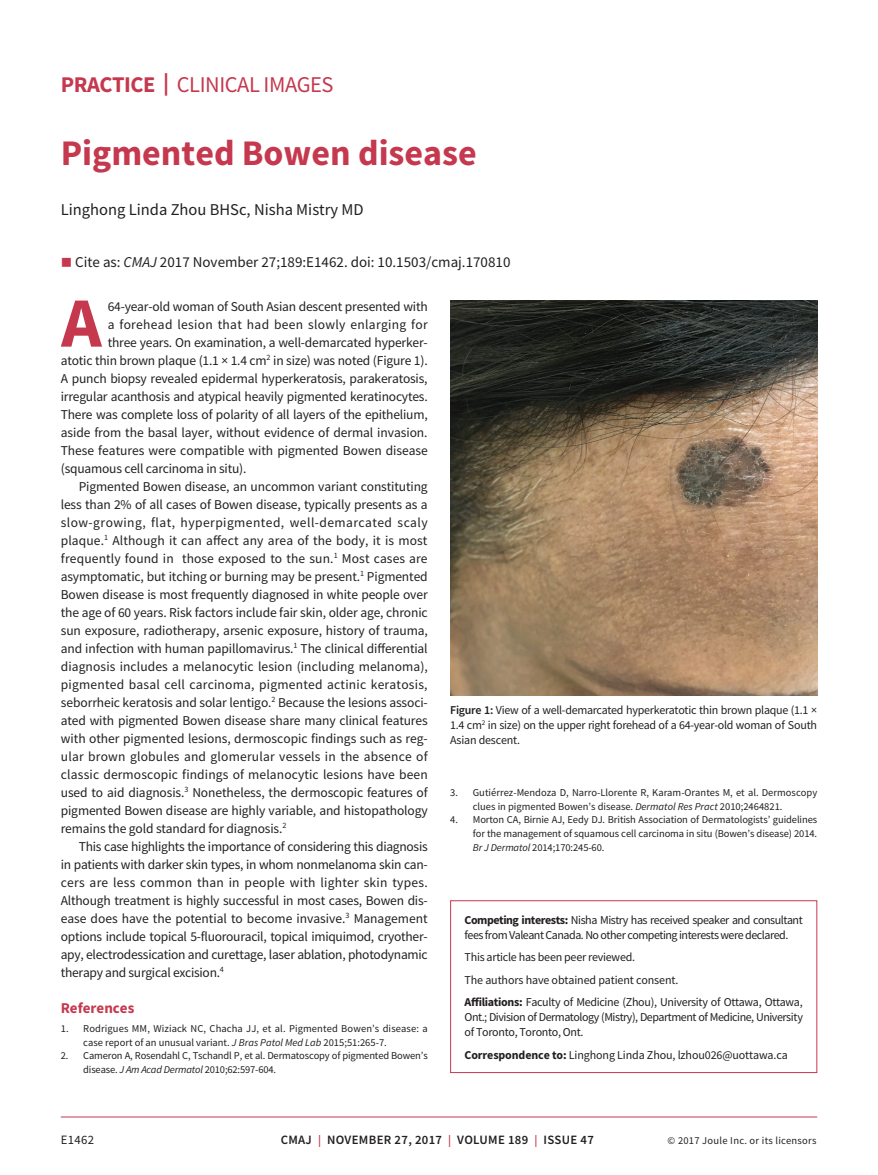
<style>
.page{position:relative;width:878px;height:1175px;background:#fff}
.page>*{position:absolute;margin:0;border:0;box-sizing:border-box;transform-origin:0 0}
.t1{font:700 70.65px "Source Sans Pro";color:#c5384e}
.t2{font:700 36px "Source Sans Pro";color:#c5384e}
.t3{font:22.5px "Source Sans Pro";letter-spacing:-.02em;color:#c5384e}
.t4{font:16.5px "Source Sans Pro";color:#231f20}
.t5{font:15px "Source Sans Pro";color:#231f20}
.t6{font:700 15px "Source Sans Pro";color:#c5384e}
.t7{font:13.5px "Source Sans Pro";letter-spacing:-.01em;color:#231f20}
.t8{font:13.5px "Source Sans Pro";letter-spacing:.01em;color:#231f20}
.t9{font:13.5px "Source Sans Pro";letter-spacing:.015em;color:#231f20}
.t10{font:13.5px "Source Sans Pro";letter-spacing:.02em;color:#231f20}
.t11{font:13.5px "Source Sans Pro";letter-spacing:.035em;color:#231f20}
.t12{font:600 12.75px "Source Sans Pro";letter-spacing:.025em;color:#231f20}
.t13{font:12.75px "Source Sans Pro";letter-spacing:.025em;color:#231f20}
.t14{font:12px/15px "Source Sans Pro";letter-spacing:-.025em;color:#231f20}
.t15{font:10.5px/13.5px "Source Sans Pro";color:#231f20}
.t16{font:10.5px "Source Sans Pro";letter-spacing:.025em;color:#231f20}
.s1{font-weight:700}
.s2{color:#c5384e}
.s3{font-style:italic}
.s4{font-weight:600}
.s5{font-size:12px;color:#c5384e}
</style>
<div class="page">
<hr style="left:61px;top:1116px;width:756px;height:1px;background:#c5384e">
<img style="left:450px;top:300px;width:367px;height:395px">
<div style="left:450px;top:900px;width:367px;height:172px;border:1px solid #c5384e"></div>
<h3 class="t3" style="left:61px;top:70px;width:274px"><span class="s1">PRACTICE |</span> CLINICAL IMAGES</h3>
<h2 class="t2" style="left:61px;top:129px;width:417px">Pigmented Bowen disease</h2>
<p class="t4" style="left:61px;top:199px;width:304px">Linghong Linda Zhou BHSc, Nisha Mistry MD</p>
<p class="t5" style="left:61px;top:252px;width:451px"><span class="s2">■</span> Cite as: <span class="s3">CMAJ</span> 2017 November 27;189:E1462. doi: 10.1503/cmaj.170810</p>
<h1 class="t1" style="left:61px;top:275px;width:42px">A</h1>
<p class="t7" style="left:108px;top:297px;width:321px">64-year-old woman of South Asian descent presented with</p>
<p class="t10" style="left:108px;top:315px;width:321px">a forehead lesion that had been slowly enlarging for</p>
<p class="t7" style="left:108px;top:333px;width:321px">three years. On examination, a well-demarcated hyperker-</p>
<p class="t7" style="left:61px;top:351px;width:368px">atotic thin brown plaque (1.1 × 1.4 cm<sup>2</sup> in size) was noted (Figure 1).</p>
<p class="t7" style="left:61px;top:369px;width:368px">A punch biopsy revealed epidermal hyperkeratosis, parakeratosis,</p>
<p class="t7" style="left:61px;top:387px;width:368px">irregular acanthosis and atypical heavily pigmented keratinocytes.</p>
<p class="t7" style="left:61px;top:405px;width:368px">There was complete loss of polarity of all layers of the epithelium,</p>
<p class="t7" style="left:61px;top:423px;width:368px">aside from the basal layer, without evidence of dermal invasion.</p>
<p class="t7" style="left:61px;top:441px;width:368px">These features were compatible with pigmented Bowen disease</p>
<p class="t7" style="left:61px;top:459px;width:187px">(squamous cell carcinoma in situ).</p>
<p class="t7" style="left:79px;top:477px;width:350px">Pigmented Bowen disease, an uncommon variant constituting</p>
<p class="t7" style="left:61px;top:495px;width:368px">less than 2% of all cases of Bowen disease, typically presents as a</p>
<p class="t11" style="left:61px;top:513px;width:368px">slow-growing, flat, hyperpigmented, well-demarcated scaly</p>
<p class="t8" style="left:61px;top:531px;width:368px">plaque.<sup>1</sup> Although it can affect any area of the body, it is most</p>
<p class="t7" style="left:61px;top:549px;width:368px">frequently found in those exposed to the sun.<sup>1</sup> Most cases are</p>
<p class="t7" style="left:61px;top:567px;width:368px">asymptomatic, but itching or burning may be present.<sup>1</sup> Pigmented</p>
<p class="t7" style="left:61px;top:585px;width:368px">Bowen disease is most frequently diagnosed in white people over</p>
<p class="t7" style="left:61px;top:603px;width:368px">the age of 60 years. Risk factors include fair skin, older age, chronic</p>
<p class="t7" style="left:61px;top:621px;width:368px">sun exposure, radiotherapy, arsenic exposure, history of trauma,</p>
<p class="t7" style="left:61px;top:639px;width:368px">and infection with human papillomavirus.<sup>1</sup> The clinical differential</p>
<p class="t8" style="left:61px;top:657px;width:369px">diagnosis includes a melanocytic lesion (including melanoma),</p>
<p class="t9" style="left:61px;top:675px;width:368px">pigmented basal cell carcinoma, pigmented actinic keratosis,</p>
<p class="t7" style="left:61px;top:693px;width:368px">seborrheic keratosis and solar lentigo.<sup>2</sup> Because the lesions associ-</p>
<p class="t7" style="left:61px;top:711px;width:368px">ated with pigmented Bowen disease share many clinical features</p>
<p class="t7" style="left:61px;top:729px;width:368px">with other pigmented lesions, dermoscopic findings such as reg-</p>
<p class="t9" style="left:61px;top:747px;width:368px">ular brown globules and glomerular vessels in the absence of</p>
<p class="t8" style="left:61px;top:765px;width:368px">classic dermoscopic findings of melanocytic lesions have been</p>
<p class="t7" style="left:61px;top:783px;width:368px">used to aid diagnosis.<sup>3</sup> Nonetheless, the dermoscopic features of</p>
<p class="t7" style="left:61px;top:801px;width:368px">pigmented Bowen disease are highly variable, and histopathology</p>
<p class="t7" style="left:61px;top:819px;width:227px">remains the gold standard for diagnosis.<sup>2</sup></p>
<p class="t7" style="left:79px;top:837px;width:350px">This case highlights the importance of considering this diagnosis</p>
<p class="t7" style="left:61px;top:855px;width:368px">in patients with darker skin types, in whom nonmelanoma skin can-</p>
<p class="t10" style="left:61px;top:873px;width:368px">cers are less common than in people with lighter skin types.</p>
<p class="t7" style="left:61px;top:891px;width:368px">Although treatment is highly successful in most cases, Bowen dis-</p>
<p class="t7" style="left:61px;top:909px;width:368px">ease does have the potential to become invasive.<sup>3</sup> Management</p>
<p class="t7" style="left:61px;top:927px;width:368px">options include topical 5-fluorouracil, topical imiquimod, cryother-</p>
<p class="t7" style="left:61px;top:945px;width:368px">apy, electrodessication and curettage, laser ablation, photodynamic</p>
<p class="t7" style="left:61px;top:963px;width:165px">therapy and surgical excision.<sup>4</sup></p>
<p class="t6" style="left:61px;top:997px;width:75px">References</p>
<p class="t15" style="left:83px;top:1022px;width:346px;text-indent:-23px">1. Rodrigues MM, Wiziack NC, Chacha JJ, et al. Pigmented Bowen’s disease: a case report of an unusual variant. <span class="s3">J Bras Patol Med Lab</span> 2015;51:265-7.</p>
<p class="t15" style="left:83px;top:1049px;width:346px;text-indent:-22px">2. Cameron A, Rosendahl C, Tschandl P, et al. Dermatoscopy of pigmented Bowen’s disease. <span class="s3">J Am Acad Dermatol</span> 2010;62:597-604.</p>
<p class="t14" style="left:450px;top:702px;width:368px;text-align:justify"><span class="s4">Figure 1:</span> View of a well-demarcated hyperkeratotic thin brown plaque (1.1 × 1.4 cm<sup>2</sup> in size) on the upper right forehead of a 64-year-old woman of South Asian descent.</p>
<p class="t15" style="left:473px;top:786px;width:346px;text-indent:-23px">3. Gutiérrez-Mendoza D, Narro-Llorente R, Karam-Orantes M, et al. Dermoscopy clues in pigmented Bowen’s disease. <span class="s3">Dermatol Res Pract</span> 2010;2464821.</p>
<p class="t15" style="left:473px;top:813px;width:346px;text-align:justify;text-indent:-22px">4. Morton CA, Birnie AJ, Eedy DJ. British Association of Dermatologists’ guidelines for the management of squamous cell carcinoma in situ (Bowen’s disease) 2014.<br><span class="s3">Br J Dermatol</span> 2014;170:245-60.</p>
<p class="t14" style="left:464px;top:912px;width:340px"><span class="s1">Competing interests:</span> Nisha Mistry has received speaker and consultant fees from Valeant Canada. No other competing interests were declared.</p>
<p class="t14" style="left:464px;top:945px;width:339px;line-height:22.5px">This article has been peer reviewed.<br>The authors have obtained patient consent.<br><span class="s1">Affiliations:</span> Faculty of Medicine (Zhou), University of Ottawa, Ottawa,</p>
<p class="t14" style="left:464px;top:1009px;width:340px">Ont.; Division of Dermatology (Mistry), Department of Medicine, University of Toronto, Toronto, Ont.</p>
<p class="t14" style="left:464px;top:1047px;width:325px"><span class="s1">Correspondence to:</span> Linghong Linda Zhou, lzhou026@uottawa.ca</p>
<p class="t13" style="left:61px;top:1132px;width:35px">E1462</p>
<p class="t12" style="left:281px;top:1131px;width:315px">CMAJ <span class="s5">|</span> NOVEMBER 27, 2017 <span class="s5">|</span> VOLUME 189 <span class="s5">|</span> ISSUE 47</p>
<p class="t16" style="left:667px;top:1134px;width:150px">© 2017 Joule Inc. or its licensors</p>
</div>
